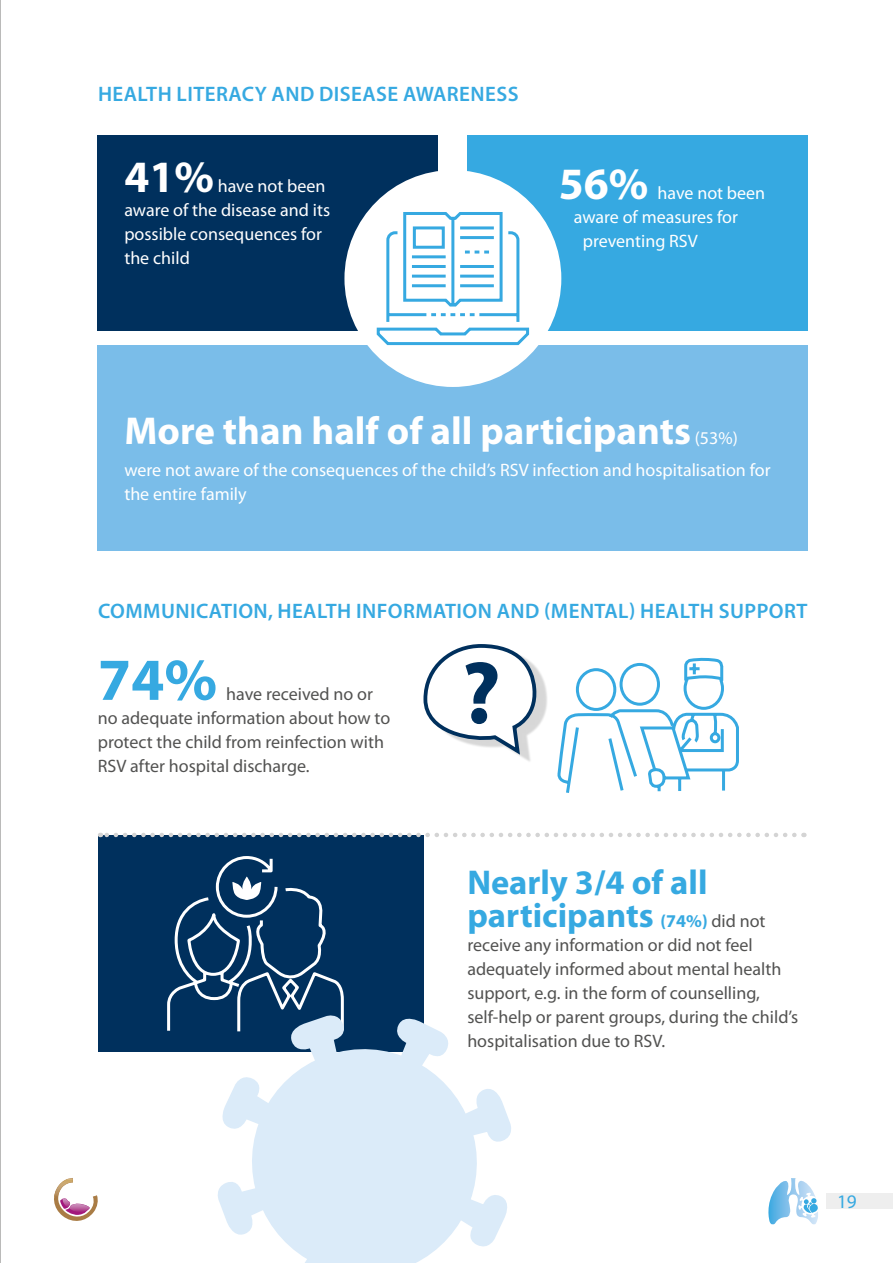
<style>
.page{position:relative;width:893px;height:1263px;background:#fff}
.page>*{position:absolute;margin:0;border:0;box-sizing:border-box;transform-origin:0 0}
.t1{font:700 60px "Myriad Pro";color:#36a9e1}
.t2{font:700 45px "Myriad Pro";color:#fff}
.t3{font:700 39px "Myriad Pro";color:#fff}
.t4{font:700 34.5px/33px "Myriad Pro";color:#36a9e1}
.t5{font:600 21px "Myriad Pro";letter-spacing:.02em;color:#36a9e1}
.t6{font:19.2px "Myriad Pro";color:#36a9e1}
.t7{font:18px/24px "Myriad Pro";color:#525251}
.t8{font:18px/24px "Myriad Pro";color:#fff}
.s1{font-weight:400;font-size:18px}
.s2{font-size:18px}
.s3{font-weight:400;font-size:18px;color:#525251}
</style>
<div class="page">
<hr style="left:0;top:0;width:1px;height:1263px;background:#757574">
<div style="left:826px;top:1193px;width:67px;height:16px;background:#eee"></div>
<svg style="left:54px;top:1195px;width:44px;height:26px"></svg>
<img style="left:54px;top:1178px;width:19px;height:19px">
<svg style="left:768px;top:1178px;width:50px;height:46px"></svg>
<div style="left:98px;top:346px;width:710px;height:205px;background:#7abde9"></div>
<div style="left:467px;top:135px;width:340px;height:196px;background:#36a9e1"></div>
<div style="left:98px;top:135px;width:340px;height:196px;background:#00305d"></div>
<div style="left:344px;top:170px;width:217px;height:217px;background:#fff;border-radius:50%"></div>
<svg style="left:376px;top:212px;width:154px;height:134px"></svg>
<div style="left:432px;top:649px;width:117px;height:114px;background:#000;opacity:.16"></div>
<svg style="left:423px;top:644px;width:114px;height:112px"></svg>
<svg style="left:557px;top:657px;width:182px;height:136px"></svg>
<div style="left:98px;top:835px;width:325px;height:217px;background:#00305d"></div>
<svg style="left:100px;top:833px;width:694px;height:4px"></svg>
<svg style="left:167px;top:856px;width:177px;height:273px"></svg>
<svg style="left:397px;top:1013px;width:47px;height:22px"></svg>
<svg style="left:491px;top:1195px;width:16px;height:48px"></svg>
<svg style="left:491px;top:1089px;width:20px;height:53px"></svg>
<svg style="left:218px;top:1182px;width:20px;height:52px"></svg>
<svg style="left:238px;top:1035px;width:253px;height:228px;fill:#dbebf9"></svg>
<p class="t5" style="left:98px;top:80px;width:422px">HEALTH LITERACY AND DISEASE AWARENESS</p>
<h2 class="t2" style="left:124px;top:148px;width:91px">41%</h2>
<p class="t8" style="left:124px;top:174px;width:207px;text-indent:93px">have not been aware of the disease and its possible consequences for the child</p>
<h2 class="t2" style="left:559px;top:155px;width:91px">56%</h2>
<p class="t8" style="left:657px;top:181px;width:109px">have not been</p>
<p class="t8" style="left:574px;top:205px;width:166px">aware of measures for</p>
<p class="t8" style="left:583px;top:229px;width:117px">preventing RSV</p>
<h3 class="t3" style="left:124px;top:405px;width:615px">More than half of all participants <span class="s1">(53%)</span></h3>
<p class="t8" style="left:124px;top:458px;width:648px">were not aware of the consequences of the child’s RSV infection and hospitalisation for the entire family</p>
<p class="t5" style="left:98px;top:598px;width:711px">COMMUNICATION, HEALTH INFORMATION AND (MENTAL) HEALTH SUPPORT</p>
<h1 class="t1" style="left:98px;top:640px;width:121px">74%</h1>
<p class="t7" style="left:98px;top:681px;width:294px;text-indent:128px">have received no or no adequate information about how to protect the child from reinfection with<br>RSV after hospital discharge.</p>
<h3 class="t4" style="left:467px;top:865px;width:300px">Nearly 3/4 of all participants <span class="s2">(74%)</span> <span class="s3">did not</span></h3>
<p class="t7" style="left:467px;top:933px;width:332px">receive any information or did not feel adequately informed about mental health support, e.g. in the form of counselling, self-help or parent groups, during the child’s hospitalisation due to RSV.</p>
<p class="t6" style="left:837px;top:1189px;width:21px">19</p>
</div>
